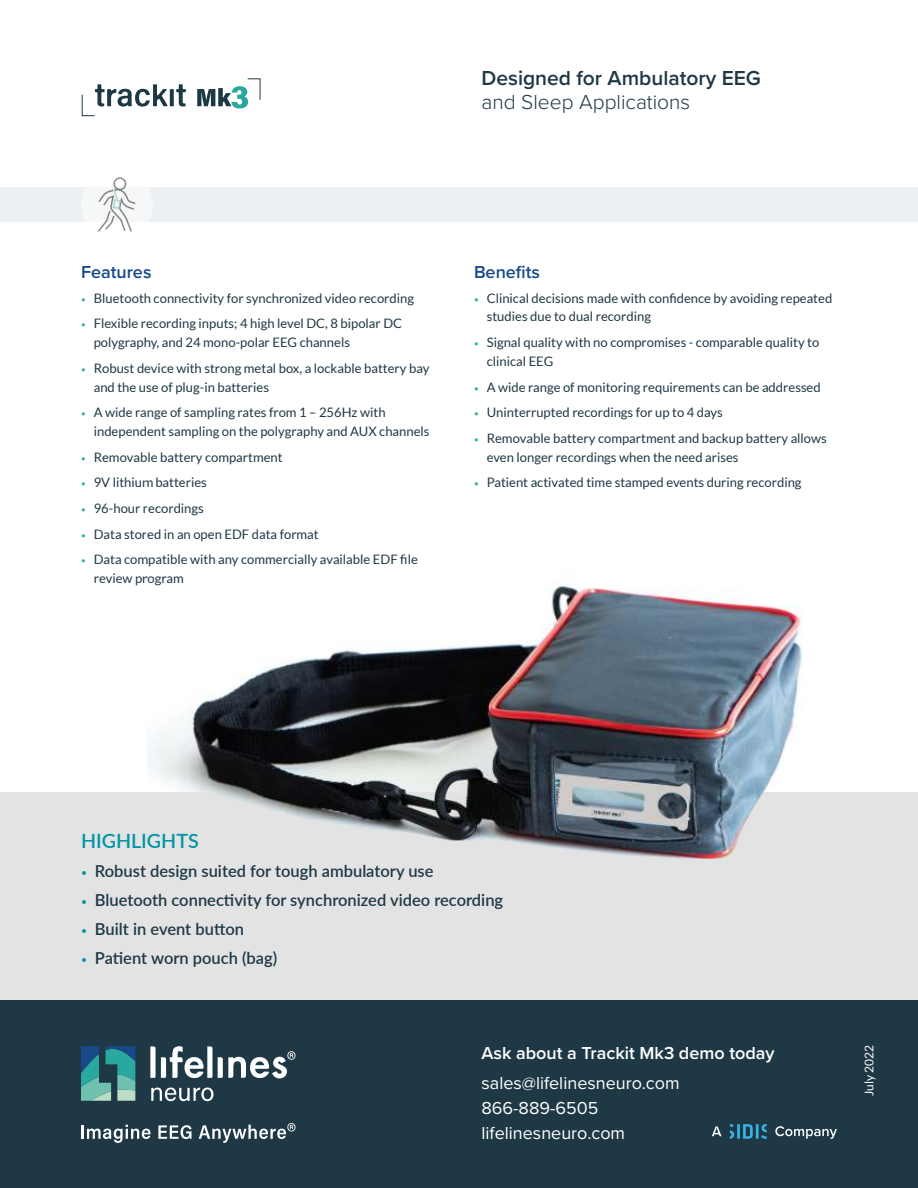
<style>
.page{position:relative;width:918px;height:1188px;background:#fff}
.page>*{position:absolute;margin:0;border:0;box-sizing:border-box;transform-origin:0 0}
.t1{font:600 21px "Proxima Nova";color:#1e3845}
.t2{font:300 21px "Proxima Nova";color:#1e3845}
.t3{font:600 19.65px "Lato";color:#0194a6}
.t4{font:18px/24.8px "Proxima Nova";color:#fff}
.t5{font:600 18px "Proxima Nova";color:#fff}
.t6{font:600 18px "Proxima Nova";color:#174a8c}
.t7{font:600 16.5px "Lato";color:#1d3847}
.t8{font:13.05px/18.9px "Lato";color:#1e3845}
.t9{font:12px "Lato";color:#fff}
.s1{font-family:"Proxima Nova";font-weight:700;color:#2ba9a0}
.s2{font-family:"Proxima Nova";font-weight:700;color:#0194a6}
</style>
<div class="page">
<div style="left:0;top:792px;width:918px;height:236px;background:#e4e3e3"></div>
<img style="left:147px;top:584px;width:655px;height:275px">
<svg style="left:170px;top:89px;width:4px;height:17px"></svg>
<svg style="left:176px;top:84px;width:10px;height:22px"></svg>
<svg style="left:81px;top:84px;width:87px;height:33px"></svg>
<svg style="left:197px;top:78px;width:64px;height:30px"></svg>
<div style="left:0;top:187px;width:918px;height:35px;background:#edf0f2"></div>
<div style="left:0;top:1000px;width:918px;height:188px;background:#1e3845"></div>
<svg style="left:82px;top:1125px;width:69px;height:18px"></svg>
<svg style="left:158px;top:1125px;width:34px;height:14px"></svg>
<svg style="left:151px;top:1088px;width:63px;height:13px"></svg>
<svg style="left:150px;top:1046px;width:62px;height:32px"></svg>
<svg style="left:81px;top:1046px;width:54px;height:55px"></svg>
<svg style="left:218px;top:1051px;width:78px;height:27px"></svg>
<svg style="left:199px;top:1123px;width:97px;height:20px"></svg>
<svg style="left:712px;top:1127px;width:10px;height:9px"></svg>
<svg style="left:775px;top:1126px;width:62px;height:13px"></svg>
<svg style="left:730px;top:1124px;width:37px;height:15px"></svg>
<div style="left:81px;top:169px;width:72px;height:72px;background:#fff;border-radius:50%"></div>
<div style="left:113px;top:177px;width:13px;height:13px;border:2px solid #1d1d1b;border-radius:50%"></div>
<svg style="left:98px;top:188px;width:38px;height:44px"></svg>
<h1 class="t1" style="left:482px;top:69px;width:281px">Designed for Ambulatory EEG</h1>
<h1 class="t2" style="left:482px;top:93px;width:210px">and Sleep Applications</h1>
<h3 class="t6" style="left:81px;top:265px;width:72px">Features</h3>
<p class="t8" style="left:81px;top:288px;width:335px"><span class="s1">•</span> Bluetooth connectivity for synchronized video recording</p>
<p class="t8" style="left:94px;top:314px;width:310px;text-indent:-13px"><span class="s1">•</span> Flexible recording inputs; 4 high level DC, 8 bipolar DC polygraphy, and 24 mono-polar EEG channels</p>
<p class="t8" style="left:94px;top:360px;width:337px;text-indent:-13px"><span class="s1">•</span> Robust device with strong metal box, a lockable battery bay and the use of plug-in batteries</p>
<p class="t8" style="left:94px;top:403px;width:337px;text-indent:-13px"><span class="s1">•</span> A wide range of sampling rates from 1 – 256Hz with independent sampling on the polygraphy and AUX channels</p>
<p class="t8" style="left:81px;top:448px;width:203px"><span class="s1">•</span> Removable battery compartment</p>
<p class="t8" style="left:81px;top:474px;width:127px"><span class="s1">•</span> 9V lithium batteries</p>
<p class="t8" style="left:81px;top:499px;width:124px"><span class="s1">•</span> 96-hour recordings</p>
<p class="t8" style="left:81px;top:525px;width:239px"><span class="s1">•</span> Data stored in an open EDF data format</p>
<p class="t8" style="left:94px;top:550px;width:326px;text-indent:-13px"><span class="s1">•</span> Data compatible with any commercially available EDF file review program</p>
<h3 class="t6" style="left:474px;top:265px;width:68px">Benefits</h3>
<p class="t8" style="left:487px;top:288px;width:347px;text-indent:-13px"><span class="s1">•</span> Clinical decisions made with confidence by avoiding repeated studies due to dual recording</p>
<p class="t8" style="left:487px;top:333px;width:334px;text-indent:-13px"><span class="s1">•</span> Signal quality with no compromises - comparable quality to clinical EEG</p>
<p class="t8" style="left:474px;top:379px;width:348px"><span class="s1">•</span> A wide range of monitoring requirements can be addressed</p>
<p class="t8" style="left:474px;top:403px;width:250px"><span class="s1">•</span> Uninterrupted recordings for up to 4 days</p>
<p class="t8" style="left:487px;top:429px;width:342px;text-indent:-13px"><span class="s1">•</span> Removable battery compartment and backup battery allows even longer recordings when the need arises</p>
<p class="t8" style="left:474px;top:473px;width:329px"><span class="s1">•</span> Patient activated time stamped events during recording</p>
<h2 class="t3" style="left:81px;top:834px;width:119px">HIGHLIGHTS</h2>
<p class="t7" style="left:81px;top:865px;width:354px"><span class="s2">•</span> Robust design suited for tough ambulatory use</p>
<p class="t7" style="left:81px;top:888px;width:424px"><span class="s2">•</span> Bluetooth connectivity for synchronized video recording</p>
<p class="t7" style="left:81px;top:917px;width:165px"><span class="s2">•</span> Built in event button</p>
<p class="t7" style="left:81px;top:946px;width:198px"><span class="s2">•</span> Patient worn pouch (bag)</p>
<h3 class="t5" style="left:482px;top:1046px;width:295px">Ask about a Trackit Mk3 demo today</h3>
<h3 class="t4" style="left:482px;top:1071px;width:200px">sales@lifelinesneuro.com<br>866-889-6505 lifelinesneuro.com</h3>
<p class="t9" style="left:863px;top:1096px;width:53px;rotate:-90deg">July 2022</p>
</div>
